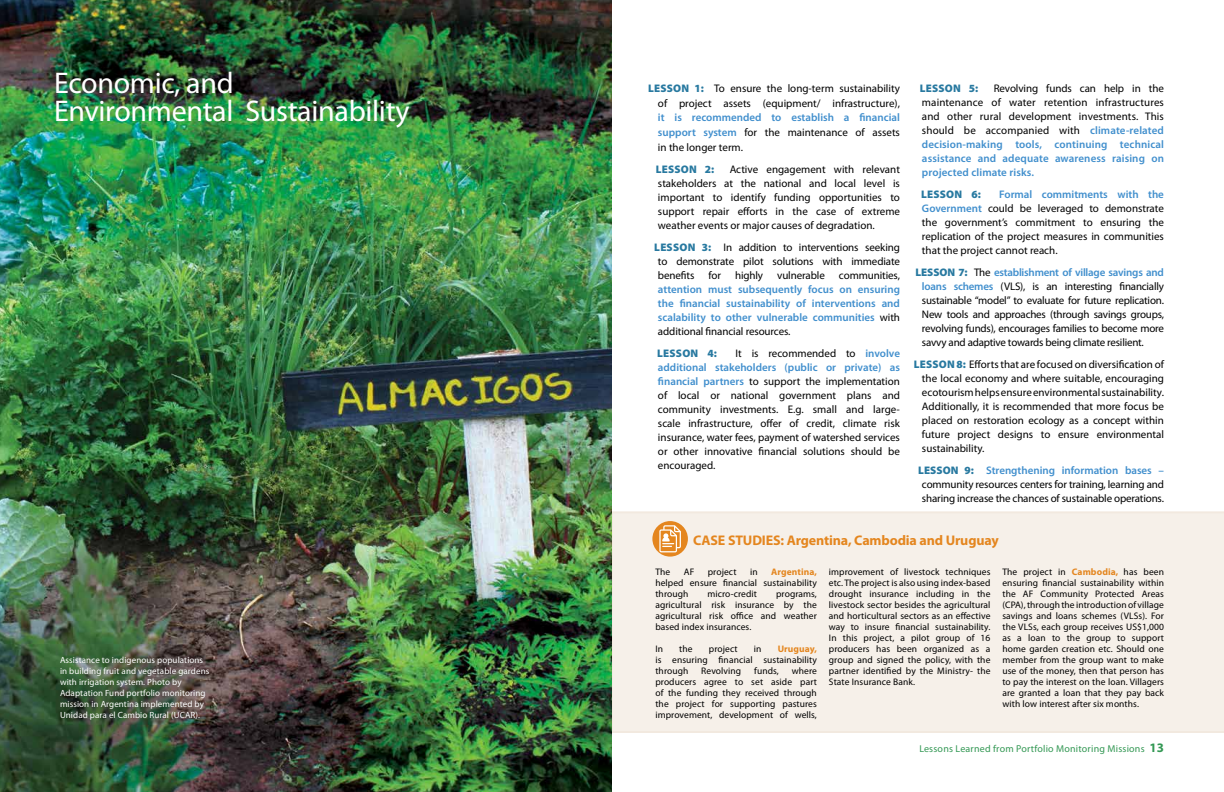
<style>
.page{position:relative;width:1224px;height:792px;background:#fff}
.page>*{position:absolute;margin:0;border:0;box-sizing:border-box;transform-origin:0 0}
.t1{font:30px/28px "Myriad Pro";letter-spacing:-.01em;color:#fff}
.t2{font:700 14px "Myriad Pro";letter-spacing:-.01em;color:#e4861f}
.t3{font:11px/14px "Myriad Pro";color:#000;text-align:justify}
.t4{font:600 11px/14px "Myriad Pro";color:#418fcd;text-align:justify}
.t5{font:900 11px "Myriad Pro";letter-spacing:.02em;color:#2879a0}
.t6{font:10px "Myriad Pro";letter-spacing:.02em;color:#339854}
.t7{font:9.5px/11px "Myriad Pro";letter-spacing:.01em;color:#000;text-align:justify}
.t8{font:700 9.5px "Myriad Pro";letter-spacing:.01em;color:#e4861f}
.t9{font:9px/11px "Myriad Pro";letter-spacing:.01em;color:#fff}
.s1{font-weight:900;color:#2879a0}
.s2{font-weight:400;color:#000}
.s3{font-weight:600;color:#418fcd}
.s4{font-weight:700;color:#e4861f}
.s5{font-weight:700;font-size:13px}
</style>
<div class="page">
<div style="left:612px;top:511px;width:612px;height:222px;background:#f6f0e9"></div>
<img style="left:0;top:0;width:612px;height:792px">
<svg style="left:652px;top:521px;width:36px;height:36px"></svg>
<svg style="left:659px;top:525px;width:22px;height:27px"></svg>
<h1 class="t1" style="left:54px;top:69px;width:357px">Economic, and<br>Environmental Sustainability</h1>
<p class="t9" style="left:60px;top:655px;width:151px">Assistance to indigenous populations in building fruit and vegetable gardens with irrigation system. Photo by Adaptation Fund portfolio monitoring mission in Argentina implemented by Unidad para el Cambio Rural (UCAR).</p>
<p class="t3" style="left:648px;top:81px;width:253px;line-height:15px;text-align:right"><span class="s1">LESSON 1:</span> To ensure the long-term sustainability of project assets (equipment/ infrastructure),</p>
<p class="t4" style="left:658px;top:110px;width:243px;line-height:15px">it is recommended to establish a financial support system <span class="s2">for the maintenance of assets in the longer term.</span></p>
<p class="t5" style="left:656px;top:162px;width:60px">LESSON 2:</p>
<p class="t3" style="left:658px;top:162px;width:244px;text-indent:72px">Active engagement with relevant stakeholders at the national and local level is important to identify funding opportunities to support repair efforts in the case of extreme weather events or major causes of degradation.</p>
<p class="t3" style="left:658px;top:240px;width:244px;text-indent:-4px"><span class="s1">LESSON 3:</span> In addition to interventions seeking to demonstrate pilot solutions with immediate benefits</p>
<p class="t3" style="left:708px;top:268px;width:14px">for</p>
<p class="t3" style="left:735px;top:268px;width:30px">highly</p>
<p class="t3" style="left:777px;top:268px;width:49px">vulnerable</p>
<p class="t3" style="left:839px;top:268px;width:63px">communities,</p>
<p class="t4" style="left:658px;top:282px;width:244px">attention must subsequently focus on ensuring the financial sustainability of interventions and scalability to other vulnerable communities <span class="s2">with additional financial resources.</span></p>
<p class="t5" style="left:657px;top:346px;width:61px">LESSON 4:</p>
<p class="t3" style="left:658px;top:346px;width:244px;text-indent:77px">It is recommended to <span class="s3">involve additional stakeholders (public or private) as financial partners</span> to support the implementation of local or national government plans and community investments. E.g. small and large&shy;scale infrastructure, offer of credit, climate risk insurance, water fees, payment of watershed services or other innovative financial solutions should be encouraged.</p>
<p class="t3" style="left:922px;top:81px;width:244px;text-indent:72px">Revolving funds can help in the maintenance of water retention infrastructures and other rural development investments. This should be accompanied with <span class="s3">climate-related decision-making tools, continuing technical assistance and adequate awareness raising on projected climate risks.</span></p>
<p class="t5" style="left:921px;top:187px;width:61px">LESSON 6:</p>
<p class="t5" style="left:920px;top:81px;width:60px">LESSON 5:</p>
<p class="t3" style="left:922px;top:187px;width:244px;text-indent:77px"><span class="s3">Formal commitments with the Government</span> could be leveraged to demonstrate the government’s commitment to ensuring the replication of the project measures in communities that the project cannot reach.</p>
<p class="t3" style="left:922px;top:265px;width:244px;text-indent:-7px"><span class="s1">LESSON 7:</span> The <span class="s3">establishment of village savings and loans schemes</span> (VLS), is an interesting financially sustainable “model” to evaluate for future replication.<br>New tools and approaches (through savings groups, revolving funds), encourages families to become more savvy and adaptive towards being climate resilient.</p>
<p class="t3" style="left:922px;top:357px;width:244px;text-indent:-8px"><span class="s1">LESSON 8:</span> Efforts that are focused on diversification of the local economy and where suitable, encouraging ecotourism helps ensure environmental sustainability.<br>Additionally, it is recommended that more focus be placed on restoration ecology as a concept within future project designs to ensure environmental sustainability.</p>
<p class="t3" style="left:918px;top:463px;width:247px;text-align:center"><span class="s1">LESSON 9:</span> <span class="s3">Strengthening information bases – </span>community resources centers for training, learning and sharing increase the chances of sustainable operations.</p>
<p class="t2" style="left:693px;top:531px;width:307px">CASE STUDIES: Argentina, Cambodia and Uruguay</p>
<p class="t7" style="left:655px;top:566px;width:16px">The</p>
<p class="t7" style="left:684px;top:566px;width:12px">AF</p>
<p class="t7" style="left:708px;top:566px;width:30px">project</p>
<p class="t7" style="left:750px;top:566px;width:9px">in</p>
<p class="t8" style="left:771px;top:565px;width:47px">Argentina,</p>
<p class="t7" style="left:655px;top:577px;width:163px">helped ensure financial sustainability through</p>
<p class="t7" style="left:707px;top:588px;width:51px">micro-credit</p>
<p class="t7" style="left:655px;top:588px;width:163px;text-indent:121px">programs, agricultural risk insurance by the agricultural risk office and weather based index insurances.</p>
<p class="t7" style="left:655px;top:643px;width:9px">In</p>
<p class="t7" style="left:679px;top:643px;width:15px">the</p>
<p class="t7" style="left:709px;top:643px;width:30px">project</p>
<p class="t7" style="left:754px;top:643px;width:9px">in</p>
<p class="t8" style="left:778px;top:642px;width:41px">Uruguay,</p>
<p class="t7" style="left:655px;top:654px;width:163px">is ensuring financial sustainability through</p>
<p class="t7" style="left:701px;top:665px;width:41px">Revolving</p>
<p class="t7" style="left:754px;top:665px;width:26px">funds,</p>
<p class="t7" style="left:655px;top:665px;width:163px;text-indent:136px">where producers agree to set aside part of the funding they received through the project for supporting pastures improvement, development of wells,</p>
<p class="t7" style="left:829px;top:566px;width:163px">improvement of livestock techniques etc. The project is also using index-based drought insurance including in the livestock sector besides the agricultural and horticultural sectors as an effective way to insure financial sustainability.<br>In this project, a pilot group of 16 producers has been organized as a group and signed the policy, with the partner identified by the Ministry- the State Insurance Bank.</p>
<p class="t7" style="left:1002px;top:566px;width:163px">The project in <span class="s4">Cambodia,</span> has been ensuring financial sustainability within the AF Community Protected Areas (CPA), through the introduction of village savings and loans schemes (VLSs). For the VLSs, each group receives US$1,000 as a loan to the group to support home garden creation etc. Should one member from the group want to make use of the money, then that person has to pay the interest on the loan. Villagers are granted a loan that they pay back with low interest after six months.</p>
<p class="t6" style="left:919px;top:742px;width:246px">Lessons Learned from Portfolio Monitoring Missions <span class="s5">13</span></p>
</div>
